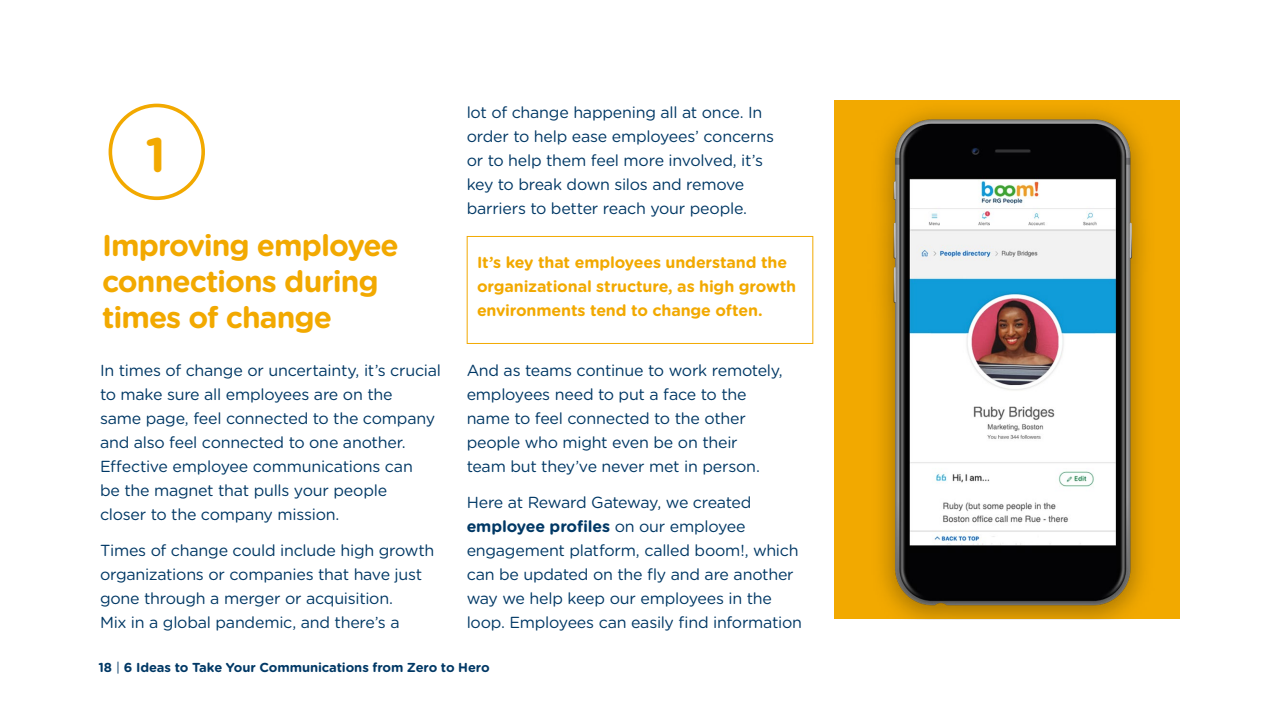
<style>
.page{position:relative;width:1280px;height:720px;background:#fff}
.page>*{position:absolute;margin:0;border:0;box-sizing:border-box;transform-origin:0 0}
.t1{font:700 48.5px "Gotham Rounded";color:#f2a900}
.t2{font:700 30px/36px "Gotham Rounded";letter-spacing:-.035em;color:#f2a900}
.t3{font:16px/24px "Gotham Rounded";letter-spacing:-.015em;color:#003865}
.t4{font:700 16px/24px "Gotham Rounded";letter-spacing:-.01em;color:#f2a900}
.t5{font:700 13px "Gotham Rounded";letter-spacing:-.01em;color:#003865}
.s1{font-weight:700}
.s2{font-weight:400}
</style>
<div class="page">
<img style="left:834px;top:101px;width:346px;height:519px">
<div style="left:109px;top:104px;width:96px;height:96px;border:4px solid #f2a900;border-radius:50%"></div>
<div style="left:467px;top:236px;width:346px;height:108px;border:1px solid #f2a900"></div>
<h1 class="t1" style="left:145px;top:119px;width:22px">1</h1>
<h2 class="t2" style="left:102px;top:226px;width:298px">Improving employee connections during times of change</h2>
<p class="t3" style="left:100px;top:358px;width:343px">In times of change or uncertainty, it’s crucial to make sure all employees are on the<br>same page, feel connected to the company and also feel connected to one another.<br>Effective employee communications can<br>be the magnet that pulls your people<br>closer to the company mission.</p>
<p class="t3" style="left:100px;top:538px;width:336px">Times of change could include high growth organizations or companies that have just gone through a merger or acquisition.<br>Mix in a global pandemic, and there’s a</p>
<p class="t3" style="left:467px;top:100px;width:309px">lot of change happening all at once. In order to help ease employees’ concerns or to help them feel more involved, it’s key to break down silos and remove barriers to better reach your people.</p>
<p class="t4" style="left:477px;top:250px;width:321px">It’s key that employees understand the organizational structure, as high growth environments tend to change often.</p>
<p class="t3" style="left:467px;top:358px;width:318px">And as teams continue to work remotely, employees need to put a face to the name to feel connected to the other people who might even be on their<br>team but they’ve never met in person.</p>
<p class="t3" style="left:467px;top:490px;width:337px">Here at Reward Gateway, we created <span class="s1">employee profiles</span> on our employee engagement platform, called boom!, which can be updated on the fly and are another way we help keep our employees in the loop. Employees can easily find information</p>
<p class="t5" style="left:98px;top:658px;width:393px">18 <span class="s2">|</span> 6 Ideas to Take Your Communications from Zero to Hero</p>
</div>
